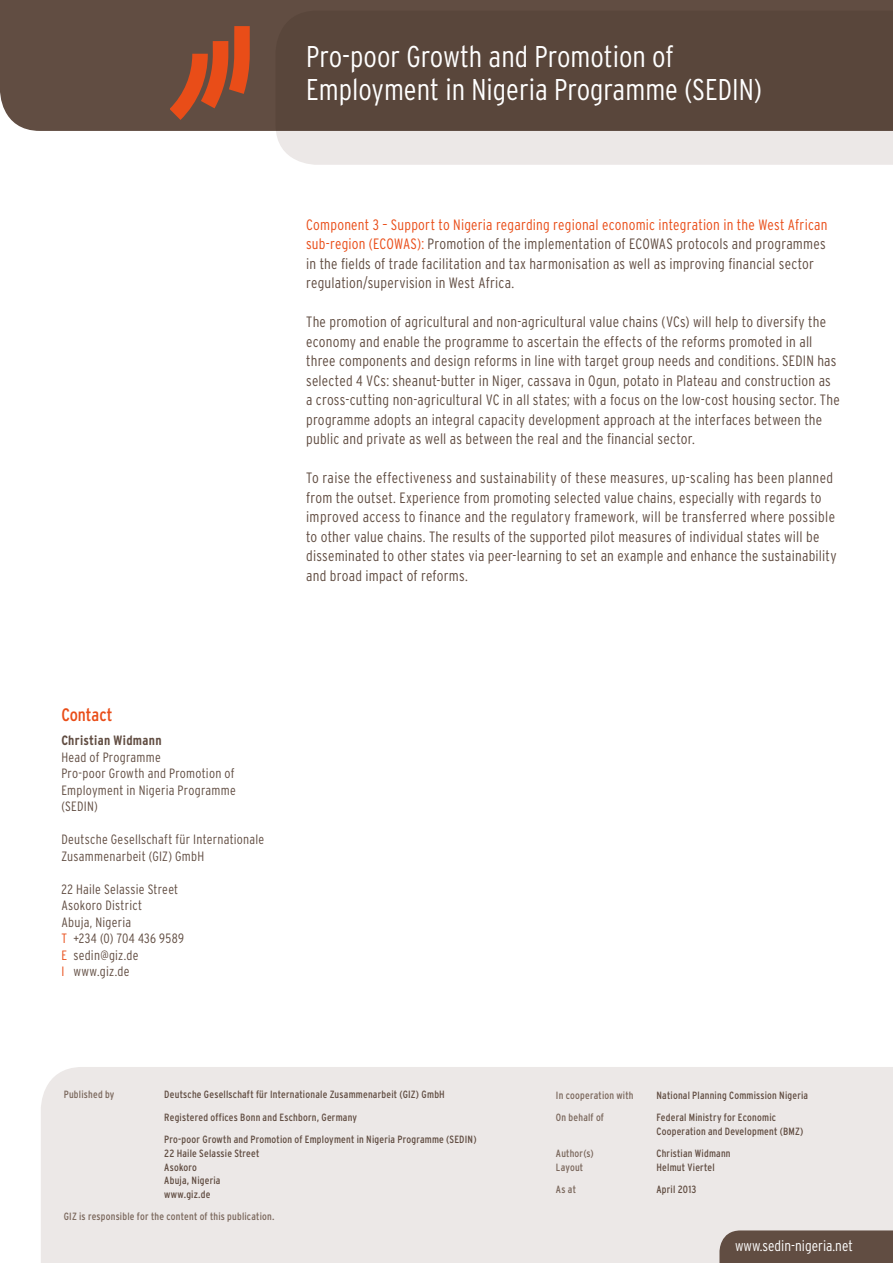
<style>
.page{position:relative;width:893px;height:1263px;background:#fff}
.page>*{position:absolute;margin:0;border:0;box-sizing:border-box;transform-origin:0 0}
.t1{font:300 condensed 30px/33px "Interstate";color:#fff}
.t2{font:condensed 18px "Interstate";color:#e94d18}
.t3{font:300 condensed 15px/19.5px "Interstate";letter-spacing:.015em;color:#614d42}
.t4{font:300 condensed 15px "Interstate";color:#fff}
.t5{font:300 condensed 13.5px/16.5px "Interstate";letter-spacing:.02em;color:#614d42}
.t6{font:700 condensed 13.5px "Interstate";letter-spacing:.02em;color:#614d42}
.t7{font:condensed 10.5px/13.5px "Interstate";letter-spacing:.02em;color:#614d42}
.t8{font:condensed 10.5px "Interstate";letter-spacing:.02em;color:#7b685d}
.s1{color:#e94d18}
</style>
<div class="page">
<div style="left:0;top:0;width:893px;height:131px;background:#614d42"></div>
<svg style="left:276px;top:11px;width:617px;height:154px;background:#796961"></svg>
<div style="left:41px;top:1067px;width:852px;height:196px;background:#ece8e7"></div>
<svg style="left:170px;top:26px;width:80px;height:94px;background:#984d30"></svg>
<div style="left:719px;top:1230px;width:174px;height:33px;background:#614d42"></div>
<h1 class="t1" style="left:306px;top:39px;width:457px">Pro-poor Growth and Promotion of<br>Employment in Nigeria Programme (SEDIN)</h1>
<p class="t3" style="left:306px;top:214px;width:523px"><span class="s1">Component 3 – Support to Nigeria regarding regional economic integration in the West African sub-region (ECOWAS):</span> Promotion of the implementation of ECOWAS protocols and programmes in the fields of trade facilitation and tax harmonisation as well as improving financial sector regulation/supervision in West Africa.</p>
<p class="t3" style="left:306px;top:312px;width:535px">The promotion of agricultural and non-agricultural value chains (VCs) will help to diversify the economy and enable the programme to ascertain the effects of the reforms promoted in all three components and design reforms in line with target group needs and conditions. SEDIN has selected 4 VCs: sheanut-butter in Niger, cassava in Ogun, potato in Plateau and construction as a cross-cutting non-agricultural VC in all states; with a focus on the low-cost housing sector. The programme adopts an integral capacity development approach at the interfaces between the public and private as well as between the real and the financial sector.</p>
<p class="t3" style="left:306px;top:468px;width:532px">To raise the effectiveness and sustainability of these measures, up-scaling has been planned from the outset. Experience from promoting selected value chains, especially with regards to improved access to finance and the regulatory framework, will be transferred where possible to other value chains. The results of the supported pilot measures of individual states will be disseminated to other states via peer-learning to set an example and enhance the sustainability and broad impact of reforms.</p>
<p class="t2" style="left:61px;top:704px;width:53px">Contact</p>
<p class="t6" style="left:61px;top:733px;width:102px">Christian Widmann</p>
<p class="t5" style="left:61px;top:749px;width:176px">Head of Programme<br>Pro-poor Growth and Promotion of<br>Employment in Nigeria Programme (SEDIN)</p>
<p class="t5" style="left:61px;top:831px;width:205px">Deutsche Gesellschaft für Internationale<br>Zusammenarbeit (GIZ) GmbH</p>
<p class="t5" style="left:61px;top:881px;width:124px">22 Haile Selassie Street<br>Asokoro District<br>Abuja, Nigeria<br><span class="s1">T</span> +234 (0) 704 436 9589<br><span class="s1">E</span> sedin@giz.de<br><span class="s1">I</span> www.giz.de</p>
<p class="t8" style="left:64px;top:1089px;width:52px">Published by</p>
<p class="t7" style="left:164px;top:1083px;width:314px;line-height:22.5px">Deutsche Gesellschaft für Internationale Zusammenarbeit (GIZ) GmbH<br>Registered offices Bonn and Eschborn, Germany<br>Pro-poor Growth and Promotion of Employment in Nigeria Programme (SEDIN)</p>
<p class="t7" style="left:164px;top:1146px;width:97px">22 Haile Selassie Street<br>Asokoro<br>Abuja, Nigeria www.giz.de</p>
<p class="t8" style="left:64px;top:1210px;width:212px">GIZ is responsible for the content of this publication.</p>
<p class="t8" style="left:556px;top:1089px;width:79px">In cooperation with</p>
<p class="t7" style="left:656px;top:1088px;width:153px">National Planning Commission Nigeria</p>
<p class="t8" style="left:556px;top:1111px;width:50px">On behalf of</p>
<p class="t7" style="left:656px;top:1110px;width:148px">Federal Ministry for Economic<br>Cooperation and Development (BMZ)</p>
<p class="t8" style="left:556px;top:1147px;width:39px">Author(s)</p>
<p class="t7" style="left:656px;top:1146px;width:76px">Christian Widmann</p>
<p class="t8" style="left:556px;top:1161px;width:29px">Layout</p>
<p class="t7" style="left:656px;top:1160px;width:60px">Helmut Viertel</p>
<p class="t8" style="left:556px;top:1183px;width:22px">As at</p>
<p class="t7" style="left:656px;top:1182px;width:41px">April 2013</p>
<p class="t4" style="left:735px;top:1237px;width:119px">www.sedin-nigeria.net</p>
</div>
